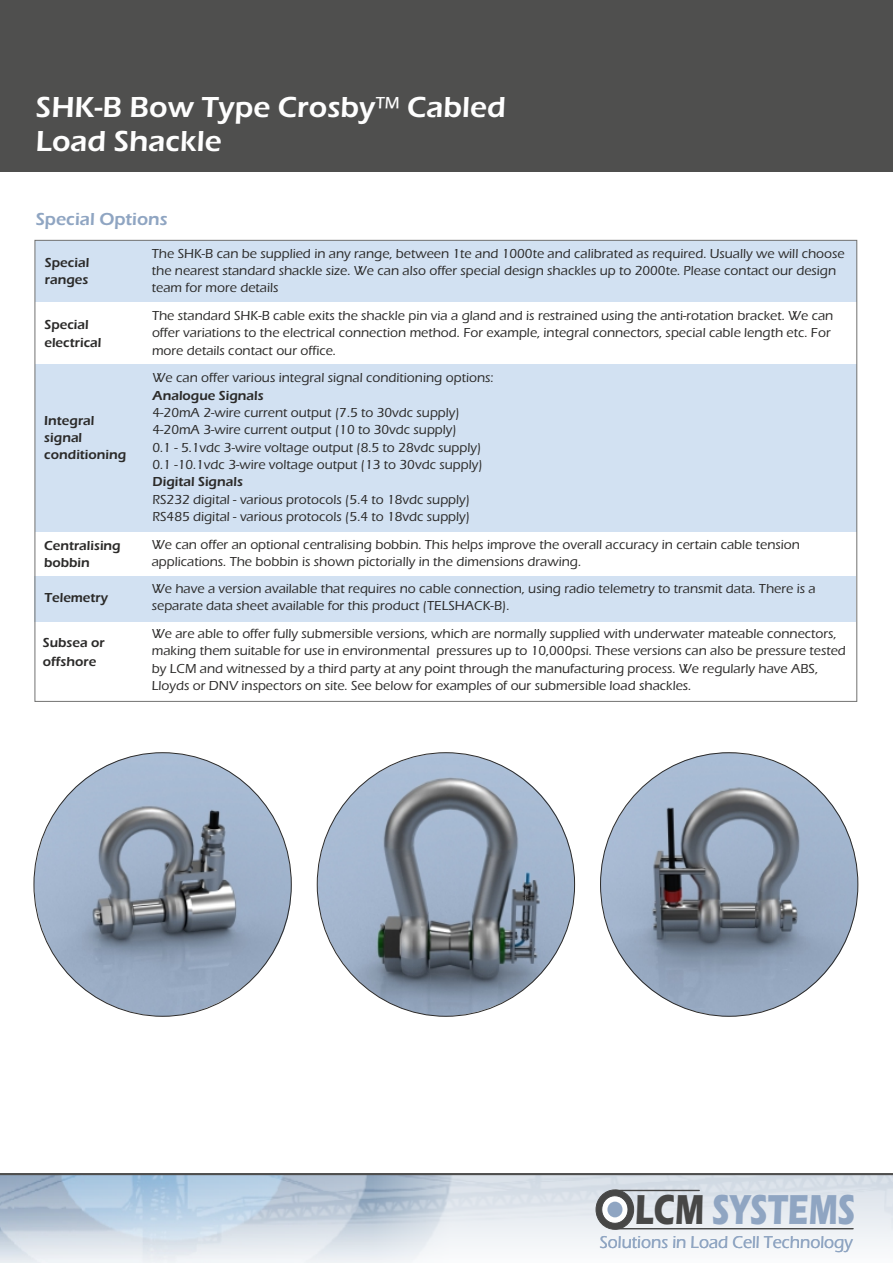
<style>
.page{position:relative;width:893px;height:1263px;background:#fff}
.page>*{position:absolute;margin:0;border:0;box-sizing:border-box;transform-origin:0 0}
.t1{font:700 43.35px "Eras ITC";color:#8fa5c2;scale:.73 1}
.t2{font:600 30px/34.2px "Eras ITC";color:#fefefe}
.t3{font:600 18px "Eras ITC";color:#8fa5c2}
.t4{font:500 17.85px "Eras ITC";color:#8fa5c2;scale:.95 1}
.t5{font:500 13.5px/17.2px "Eras ITC";color:#2b2a29}
.t6{font:600 13.5px/17.2px "Eras ITC";color:#2b2a29}
.s1{font-weight:500}
.s2{color:#474746}
</style>
<div class="page">
<img style="left:600px;top:752px;width:258px;height:258px">
<img style="left:316px;top:753px;width:260px;height:263px">
<img style="left:34px;top:753px;width:258px;height:263px">
<img style="left:0;top:1175px;width:893px;height:88px">
<div style="left:0;top:0;width:893px;height:171px;background:#4f4f4e"></div>
<hr style="left:615px;top:1190px;width:84px;height:1px;background:#474746">
<hr style="left:615px;top:1228px;width:238px;height:1px;background:#474746">
<svg style="left:595px;top:1189px;width:39px;height:41px"></svg>
<hr style="left:0;top:1173px;width:893px;height:2px;background:#4f4f4e">
<div style="left:35px;top:240px;width:822px;height:62px;background:#d2e1f2"></div>
<div style="left:35px;top:364px;width:822px;height:168px;background:#d2e1f2"></div>
<div style="left:34px;top:576px;width:822px;height:46px;background:#d2e1f2"></div>
<img style="left:686px;top:1008px;width:86px;height:9px">
<h2 class="t2" style="left:36px;top:93px;width:471px">SHK-B Bow Type Crosby<span class="s1">™</span> Cabled<br>Load Shackle</h2>
<h3 class="t3" style="left:36px;top:213px;width:133px">Special Options</h3>
<p class="t6" style="left:45px;top:255px;width:46px">Special ranges</p>
<p class="t5" style="left:152px;top:246px;width:694px">The SHK-B can be supplied in any range, between 1te and 1000te and calibrated as required. Usually we will choose the nearest standard shackle size. We can also offer special design shackles up to 2000te. Please contact our design team for more details</p>
<p class="t6" style="left:44px;top:317px;width:59px">Special electrical</p>
<p class="t5" style="left:152px;top:308px;width:683px">The standard SHK-B cable exits the shackle pin via a gland and is restrained using the anti-rotation bracket. We can offer variations to the electrical connection method. For example, integral connectors, special cable length etc. For more details contact our office.</p>
<p class="t6" style="left:44px;top:413px;width:83px">Integral signal conditioning</p>
<p class="t6" style="left:44px;top:538px;width:78px">Centralising bobbin</p>
<p class="t6" style="left:44px;top:590px;width:65px">Telemetry</p>
<p class="t5" style="left:153px;top:370px;width:342px">We can offer various integral signal conditioning options:</p>
<p class="t6" style="left:153px;top:388px;width:113px">Analogue Signals</p>
<p class="t5" style="left:153px;top:405px;width:332px">4-20mA 2-wire current output (7.5 to 30vdc supply)<br>4-20mA 3-wire current output (10 to 30vdc supply)<br>0.1 - 5.1vdc 3-wire voltage output (8.5 to 28vdc supply)<br>0.1 -10.1vdc 3-wire voltage output (13 to 30vdc supply)</p>
<p class="t6" style="left:153px;top:475px;width:92px">Digital Signals</p>
<p class="t5" style="left:153px;top:492px;width:319px">RS232 digital - various protocols (5.4 to 18vdc supply)<br>RS485 digital - various protocols (5.4 to 18vdc supply)</p>
<p class="t5" style="left:152px;top:537px;width:650px">We can offer an optional centralising bobbin. This helps improve the overall accuracy in certain cable tension applications. The bobbin is shown pictorially in the dimensions drawing.</p>
<p class="t5" style="left:152px;top:581px;width:665px">We have a version available that requires no cable connection, using radio telemetry to transmit data. There is a separate data sheet available for this product (TELSHACK-B).</p>
<p class="t6" style="left:43px;top:635px;width:63px;line-height:18.3px">Subsea or offshore</p>
<p class="t5" style="left:152px;top:626px;width:696px">We are able to offer fully submersible versions, which are normally supplied with underwater mateable connectors, making them suitable for use in environmental pressures up to 10,000psi. These versions can also be pressure tested by LCM and witnessed by a third party at any point through the manufacturing process. We regularly have ABS, Lloyds or DNV inspectors on site. See below for examples of our submersible load shackles.</p>
<h1 class="t1" style="left:635px;top:1193px;width:303px"><span class="s2">LCM</span> SYSTEMS</h1>
<h3 class="t4" style="left:600px;top:1235px;width:268px">Solutions in Load Cell Technology</h3>
</div>
